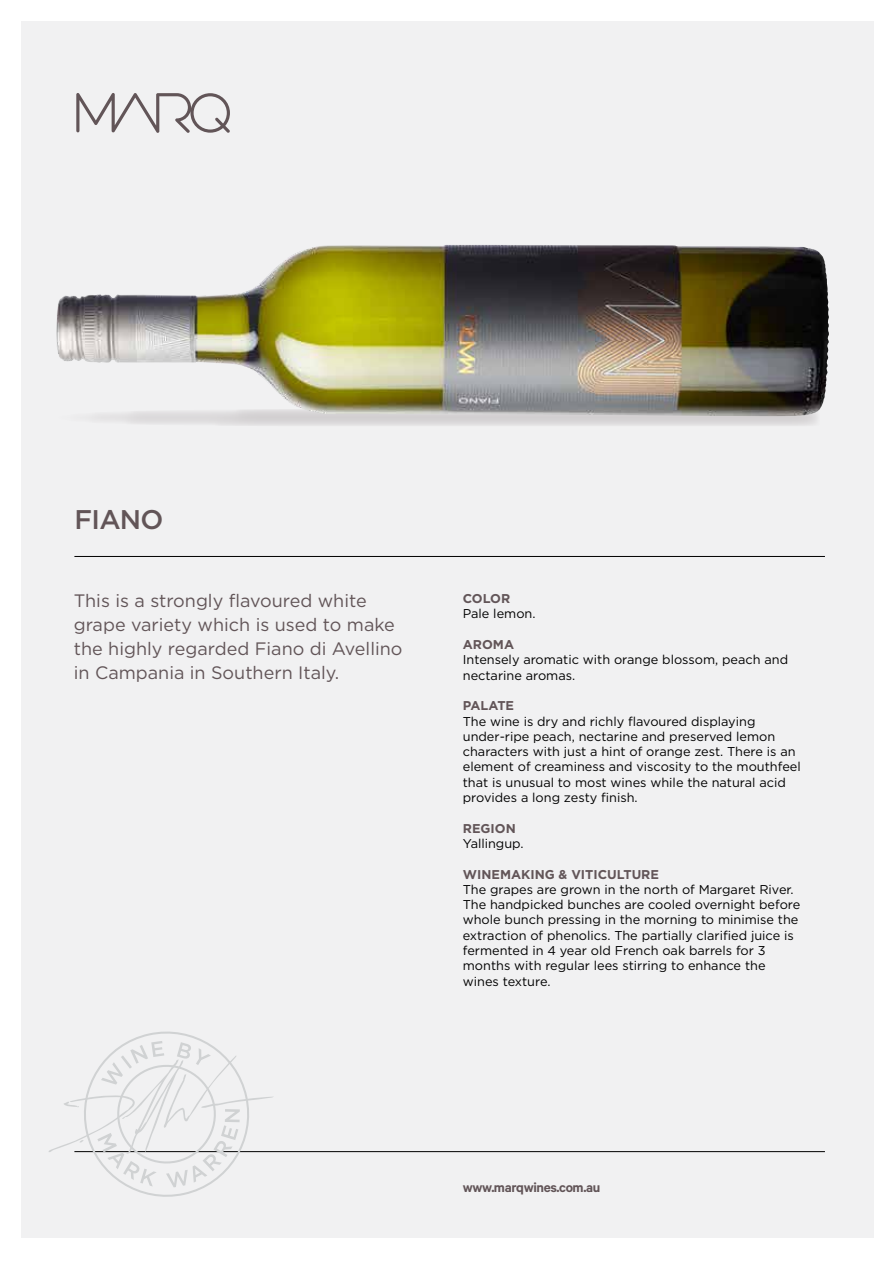
<style>
.page{position:relative;width:893px;height:1263px;background:#fff}
.page>*{position:absolute;margin:0;border:0;box-sizing:border-box;transform-origin:0 0}
.t1{font:500 27px "Gotham";letter-spacing:-.025em;color:#625558}
.t2{font:18px/24px "Gotham";color:#625558}
.t3{font:600 15px "Calibre";letter-spacing:-.025em;color:#625558}
.t4{font:12.75px/15.3px "Gotham";color:#000}
.t5{font:700 12.75px "Gotham";color:#625558}
</style>
<div class="page">
<div style="left:21px;top:21px;width:853px;height:1216px;background:#f1f1f2"></div>
<hr style="left:74px;top:1151px;width:751px;height:1px;background:#000">
<svg style="left:76px;top:93px;width:154px;height:40px"></svg>
<hr style="left:74px;top:556px;width:751px;height:1px;background:#000">
<svg style="left:94px;top:416px;width:723px;height:10px"></svg>
<img style="left:56px;top:245px;width:773px;height:171px">
<svg style="left:49px;top:1031px;width:225px;height:166px"></svg>
<h1 class="t1" style="left:74px;top:502px;width:91px">FIANO</h1>
<h2 class="t2" style="left:74px;top:588px;width:330px">This is a strongly flavoured white grape variety which is used to make the highly regarded Fiano di Avellino in Campania in Southern Italy.</h2>
<p class="t5" style="left:463px;top:590px;width:49px">COLOR</p>
<p class="t4" style="left:463px;top:606px;width:74px">Pale lemon.</p>
<p class="t5" style="left:463px;top:636px;width:53px">AROMA</p>
<p class="t4" style="left:463px;top:652px;width:327px">Intensely aromatic with orange blossom, peach and nectarine aromas.</p>
<p class="t5" style="left:463px;top:697px;width:53px">PALATE</p>
<p class="t4" style="left:463px;top:713px;width:339px">The wine is dry and richly flavoured displaying under-ripe peach, nectarine and preserved lemon characters with just a hint of orange zest. There is an element of creaminess and viscosity to the mouthfeel that is unusual to most wines while the natural acid provides a long zesty finish.</p>
<p class="t5" style="left:463px;top:820px;width:54px">REGION</p>
<p class="t4" style="left:463px;top:835px;width:62px">Yallingup.</p>
<p class="t5" style="left:463px;top:865px;width:198px">WINEMAKING &amp; VITICULTURE</p>
<p class="t4" style="left:463px;top:881px;width:339px">The grapes are grown in the north of Margaret River.<br>The handpicked bunches are cooled overnight before whole bunch pressing in the morning to minimise the extraction of phenolics. The partially clarified juice is fermented in 4 year old French oak barrels for 3 months with regular lees stirring to enhance the wines texture.</p>
<p class="t3" style="left:463px;top:1179px;width:139px">www.marqwines.com.au</p>
</div>
